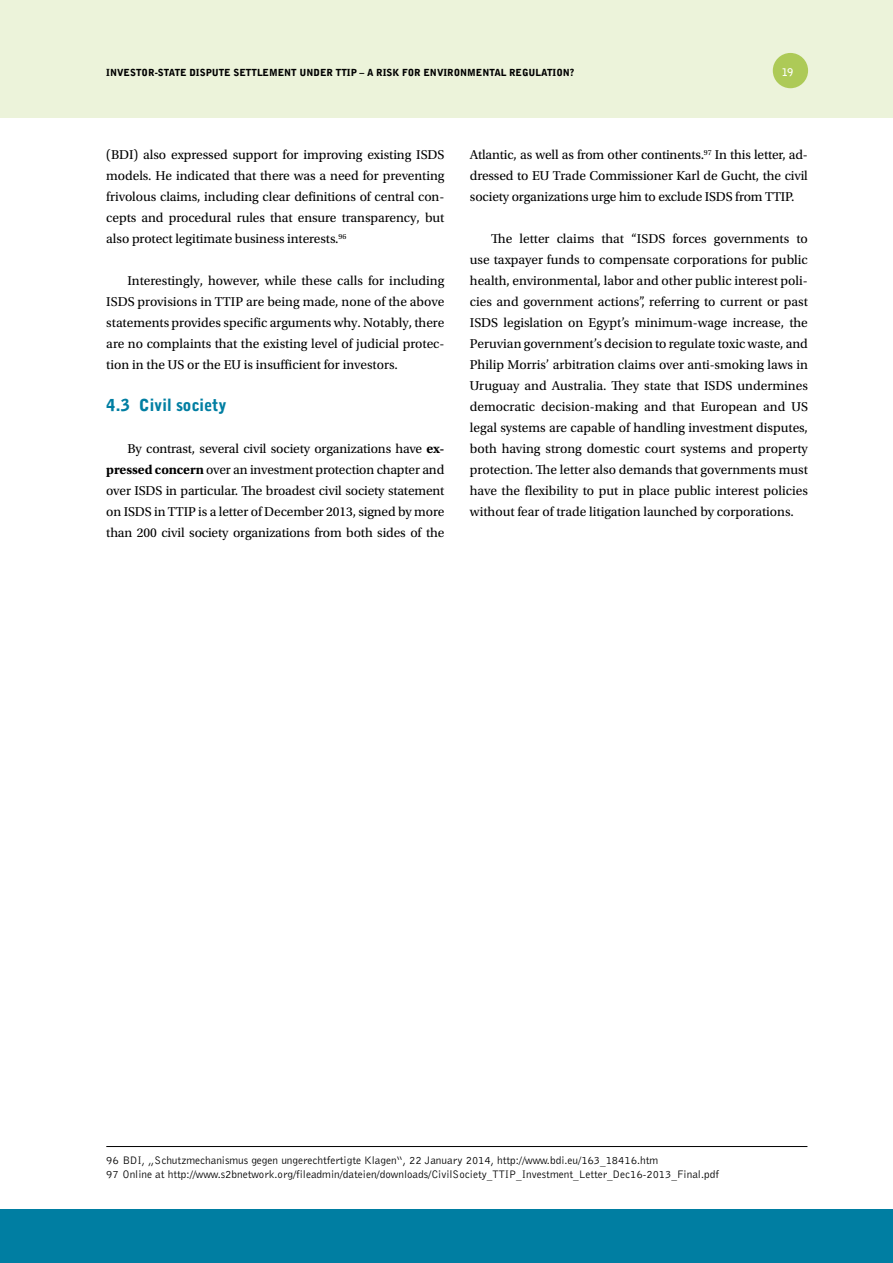
<style>
.page{position:relative;width:893px;height:1263px;background:#fff}
.page>*{position:absolute;margin:0;border:0;box-sizing:border-box;transform-origin:0 0}
.t1{font:900 16.5px "Bell Gothic BT";letter-spacing:-.005em;color:#007ea2}
.t2{font:13.5px/21px "Utopia Std";letter-spacing:-.005em;color:#000;text-align:justify}
.t3{font:11.25px/14.1px "Bell Gothic BT";color:#000}
.t4{font:700 10.5px "Bell Gothic BT";color:#fff}
.t5{font:900 9.75px "Bell Gothic BT";color:#000}
.s1{font-weight:700}
</style>
<div class="page">
<div style="left:0;top:0;width:893px;height:117px;background:#ecf3da"></div>
<div style="left:773px;top:53px;width:35px;height:35px;background:#adca57;border-radius:50%"></div>
<div style="left:0;top:1209px;width:893px;height:54px;background:#007ea2"></div>
<hr style="left:106px;top:1146px;width:701px;height:1px;background:#000">
<p class="t5" style="left:106px;top:66px;width:356px">INVESTO R-STATE DISPUTE SETTLEM ENT UN DER TTIP – A RISK FO R ENVIRONM</p>
<p class="t5" style="left:476px;top:66px;width:78px">ENTAL REG ULATION</p>
<p class="t5" style="left:570px;top:66px;width:6px">?</p>
<p class="t4" style="left:782px;top:65px;width:13px">19</p>
<p class="t2" style="left:106px;top:144px;width:340px">(BDI) also expressed support for improving existing ISDS models. He indicated that there was a need for preventing frivolous claims, including clear definitions of central con&shy;cepts and procedural rules that ensure transparency, but also protect legitimate business interests.<sup>96</sup></p>
<p class="t2" style="left:106px;top:270px;width:340px;text-indent:21px">Interestingly, however, while these calls for including ISDS provisions in TTIP are being made, none of the above statements provides specific arguments why. Notably, there are no complaints that the existing level of judicial protec&shy;tion in the US or the EU is insufficient for investors.</p>
<p class="t1" style="left:106px;top:395px;width:122px">4.3 CIVIL SOCIETY</p>
<p class="t2" style="left:106px;top:438px;width:340px;text-indent:21px">By contrast, several civil society organizations have <span class="s1">ex&shy;pressed concern</span> over an investment protection chapter and over ISDS in particular. The broadest civil society statement on ISDS in TTIP is a letter of December 2013, signed by more than 200 civil society organizations from both sides of the</p>
<p class="t2" style="left:470px;top:144px;width:340px">Atlantic, as well as from other continents.<sup>97</sup> In this letter, ad&shy;dressed to EU Trade Commissioner Karl de Gucht, the civil society organizations urge him to exclude ISDS from TTIP.</p>
<p class="t2" style="left:470px;top:228px;width:340px;text-indent:21px">The letter claims that “ISDS forces governments to use taxpayer funds to compensate corporations for public health, environmental, labor and other public interest poli&shy;cies and government actions”, referring to current or past ISDS legislation on Egypt’s minimum-wage increase, the Peruvian government’s decision to regulate toxic waste, and Philip Morris’ arbitration claims over anti-smoking laws in Uruguay and Australia. They state that ISDS undermines democratic decision-making and that European and US legal systems are capable of handling investment disputes, both having strong domestic court systems and property protection. The letter also demands that governments must have the flexibility to put in place public interest policies without fear of trade litigation launched by corporations.</p>
<p class="t3" style="left:106px;top:1153px;width:614px">96 BDI, „Schutzmechanismus gegen ungerechtfertigte Klagen“, 22 January 2014, http://www.bdi.eu/163_18416.htm<br>97 Online at http://www.s2bnetwork.org/fileadmin/dateien/downloads/CivilSociety_TTIP_Investment_Letter_Dec16-2013_Final.pdf</p>
</div>
